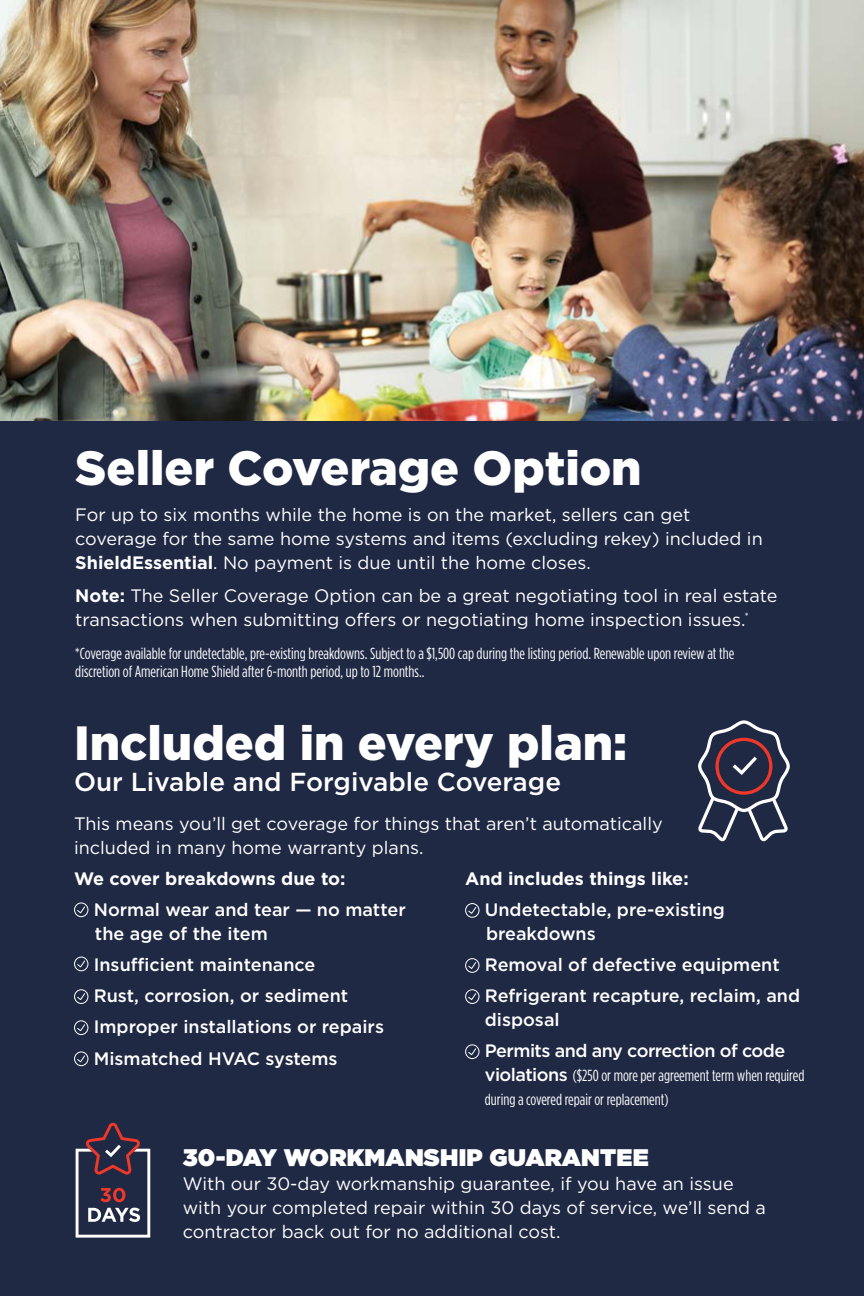
<style>
.page{position:relative;width:864px;height:1296px;background:#fff}
.page>*{position:absolute;margin:0;border:0;box-sizing:border-box;transform-origin:0 0}
.t1{font:900 48px "Gotham";color:#fff}
.t2{font:500 26px "Gotham";color:#fff}
.t3{font:900 24px "Gotham";letter-spacing:.01em;color:#fff}
.t4{font:18px/24px "Gotham";color:#fff}
.t5{font:500 18px/31.2px "Gotham";color:#fff}
.t6{font:700 18px "Gotham";color:#fff}
.t7{font:500 18px/31.2px "Gotham";letter-spacing:-.03em;color:#fff}
.t8{font:16px/24px "Gotham Condensed";color:#fff}
.s1{font-weight:700}
.s2{font-family:"Gotham";font-weight:500;font-size:18px}
</style>
<div class="page">
<div style="left:0;top:371px;width:864px;height:925px;background:#202944"></div>
<svg style="left:698px;top:720px;width:92px;height:121px"></svg>
<div style="left:465px;top:903px;width:14px;height:15px;border:1px solid #fff;border-radius:50%"></div>
<svg style="left:467px;top:906px;width:10px;height:9px"></svg>
<div style="left:465px;top:958px;width:14px;height:15px;border:1px solid #fff;border-radius:50%"></div>
<svg style="left:467px;top:961px;width:10px;height:9px"></svg>
<div style="left:465px;top:989px;width:14px;height:15px;border:1px solid #fff;border-radius:50%"></div>
<svg style="left:467px;top:992px;width:10px;height:9px"></svg>
<div style="left:465px;top:1044px;width:14px;height:15px;border:1px solid #fff;border-radius:50%"></div>
<svg style="left:467px;top:1047px;width:10px;height:9px"></svg>
<div style="left:74px;top:903px;width:14px;height:14px;border:1px solid #fff;border-radius:50%"></div>
<svg style="left:76px;top:906px;width:10px;height:8px"></svg>
<div style="left:74px;top:957px;width:14px;height:14px;border:1px solid #fff;border-radius:50%"></div>
<svg style="left:76px;top:960px;width:10px;height:8px"></svg>
<div style="left:74px;top:989px;width:14px;height:15px;border:1px solid #fff;border-radius:50%"></div>
<svg style="left:76px;top:992px;width:10px;height:9px"></svg>
<div style="left:74px;top:1020px;width:14px;height:15px;border:1px solid #fff;border-radius:50%"></div>
<svg style="left:76px;top:1023px;width:10px;height:9px"></svg>
<div style="left:74px;top:1052px;width:14px;height:14px;border:1px solid #fff;border-radius:50%"></div>
<svg style="left:76px;top:1055px;width:10px;height:8px"></svg>
<img style="left:0;top:0;width:864px;height:420px">
<svg style="left:76px;top:1123px;width:74px;height:115px"></svg>
<h1 class="t1" style="left:75px;top:435px;width:568px">Seller Coverage Option</h1>
<p class="t4" style="left:75px;top:503px;width:689px">For up to six months while the home is on the market, sellers can get coverage for the same home systems and items (excluding rekey) included in<br><span class="s1">ShieldEssential</span>. No payment is due until the home closes.</p>
<p class="t4" style="left:75px;top:584px;width:704px"><span class="s1">Note:</span> The Seller Coverage Option can be a great negotiating tool in real estate transactions when submitting offers or negotiating home inspection issues.<sup>*</sup></p>
<p class="t8" style="left:75px;top:645px;width:661px;line-height:18px">*Coverage available for undetectable, pre-existing breakdowns. Subject to a $1,500 cap during the listing period. Renewable upon review at the discretion of American Home Shield after 6-month period, up to 12 months..</p>
<h1 class="t1" style="left:74px;top:710px;width:555px">Included in every plan:</h1>
<h2 class="t2" style="left:74px;top:765px;width:488px">Our Livable and Forgivable Coverage</h2>
<p class="t4" style="left:74px;top:811px;width:590px">This means you’ll get coverage for things that aren’t automatically included in many home warranty plans.</p>
<p class="t6" style="left:465px;top:867px;width:225px">And includes things like:</p>
<p class="t5" style="left:485px;top:898px;width:242px;line-height:24px">Undetectable, pre-existing breakdowns</p>
<p class="t5" style="left:485px;top:949px;width:317px">Removal of defective equipment<br>Refrigerant recapture, reclaim, and</p>
<p class="t7" style="left:485px;top:1004px;width:302px">disposal<br>Permits and any correction of code</p>
<p class="t8" style="left:485px;top:1064px;width:321px"><span class="s2">violations</span> ($250 or more per agreement term when required during a covered repair or replacement)</p>
<p class="t6" style="left:74px;top:867px;width:273px">We cover breakdowns due to:</p>
<p class="t5" style="left:94px;top:898px;width:313px;line-height:24px">Normal wear and tear — no matter the age of the item</p>
<p class="t5" style="left:94px;top:949px;width:292px">Insufficient maintenance<br>Rust, corrosion, or sediment<br>Improper installations or repairs<br>Mismatched HVAC systems</p>
<h3 class="t3" style="left:183px;top:1140px;width:467px">30-DAY WORKMANSHIP GUARANTEE</h3>
<p class="t4" style="left:183px;top:1171px;width:585px">With our 30-day workmanship guarantee, if you have an issue with your completed repair within 30 days of service, we’ll send a contractor back out for no additional cost.</p>
</div>
